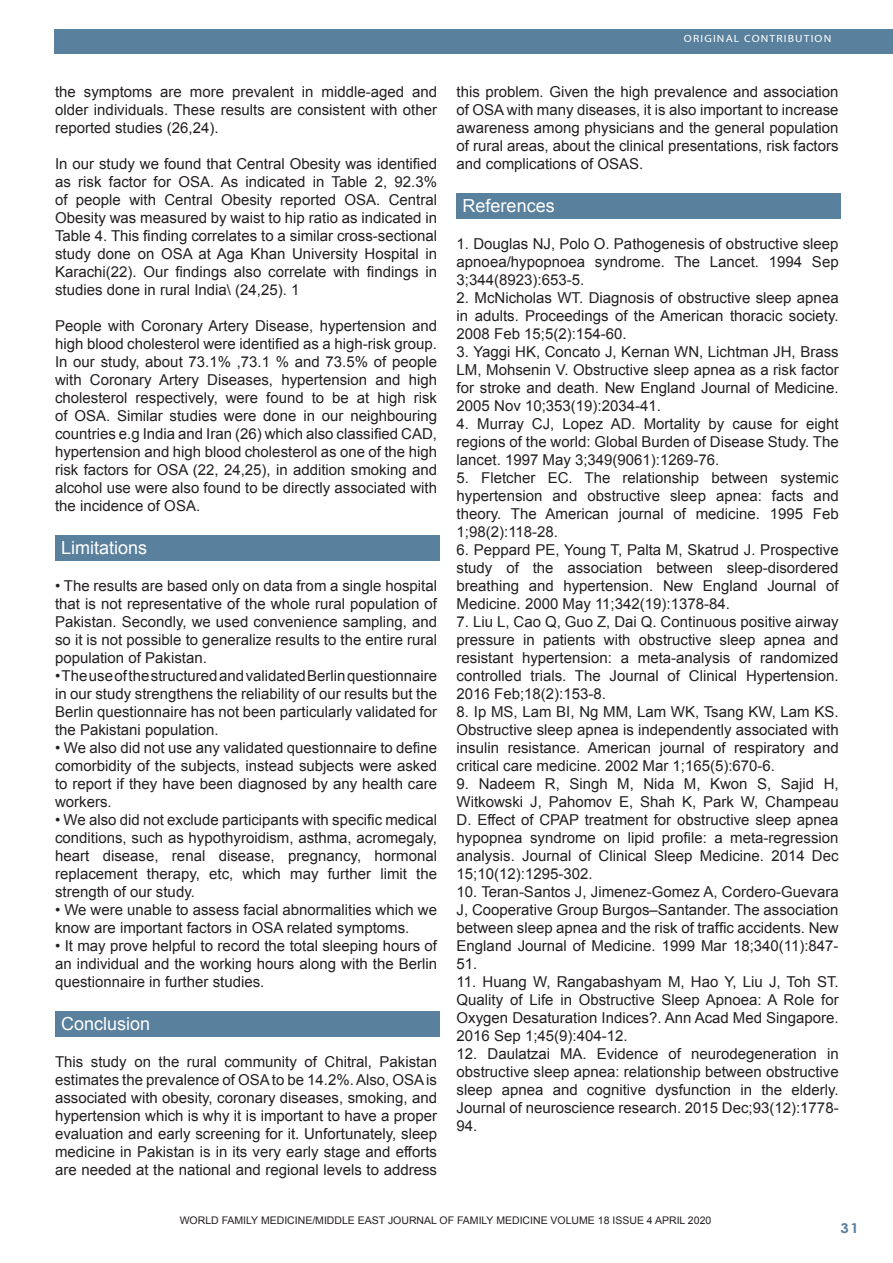
<style>
.page{position:relative;width:893px;height:1263px;background:#fff}
.page>*{position:absolute;margin:0;border:0;box-sizing:border-box;transform-origin:0 0}
.Footnote_Text{font:18px "Arial";color:#fff}
.Footnote_Text-2{font:15px/18px "Arial";color:#231f20;text-align:justify}
.t1{font:700 13.5px "Century Gothic";color:#59809c;scale:1.1 1}
.Footnote_Text-3{font:10.5px "Arial";color:#231f20}
.t2{font:10.5px "Myriad";letter-spacing:.1em;color:#fff;scale:1.1 1}
</style>
<div class="page">
<div style="left:54px;top:30px;width:839px;height:24px;background:#59809c"></div>
<div style="left:55px;top:535px;width:385px;height:26px;background:#59809c"></div>
<div style="left:55px;top:1011px;width:385px;height:26px;background:#59809c"></div>
<div style="left:457px;top:193px;width:384px;height:26px;background:#59809c"></div>
<p class="Footnote_Text-2" style="left:55px;top:83px;width:384px">the symptoms are more prevalent in middle-aged and older individuals. These results are consistent with other reported studies (26,24).</p>
<p class="Footnote_Text-2" style="left:55px;top:155px;width:384px">In our study we found that Central Obesity was identified as risk factor for OSA. As indicated in Table 2, 92.3% of people with Central Obesity reported OSA. Central Obesity was measured by waist to hip ratio as indicated in Table 4. This finding correlates to a similar cross-sectional study done on OSA at Aga Khan University Hospital in Karachi(22). Our findings also correlate with findings in studies done in rural India\ (24,25). 1</p>
<p class="Footnote_Text-2" style="left:55px;top:317px;width:384px">People with Coronary Artery Disease, hypertension and high blood cholesterol were identified as a high-risk group.<br>In our study, about 73.1% ,73.1 % and 73.5% of people with Coronary Artery Diseases, hypertension and high cholesterol respectively, were found to be at high risk of OSA. Similar studies were done in our neighbouring countries e.g India and Iran (26) which also classified CAD, hypertension and high blood cholesterol as one of the high risk factors for OSA (22, 24,25), in addition smoking and alcohol use were also found to be directly associated with the incidence of OSA.</p>
<p class="Footnote_Text" style="left:61px;top:536px;width:88px">Limitations</p>
<p class="Footnote_Text-2" style="left:55px;top:577px;width:384px">• The results are based only on data from a single hospital that is not representative of the whole rural population of Pakistan. Secondly, we used convenience sampling, and so it is not possible to generalize results to the entire rural population of Pakistan.</p>
<p class="Footnote_Text-2" style="left:55px;top:667px;width:384px">• The use of the structured and validated Berlin questionnaire in our study strengthens the reliability of our results but the Berlin questionnaire has not been particularly validated for the Pakistani population.</p>
<p class="Footnote_Text-2" style="left:55px;top:739px;width:384px">• We also did not use any validated questionnaire to define comorbidity of the subjects, instead subjects were asked to report if they have been diagnosed by any health care workers.</p>
<p class="Footnote_Text-2" style="left:55px;top:811px;width:384px">• We also did not exclude participants with specific medical conditions, such as hypothyroidism, asthma, acromegaly, heart disease, renal disease, pregnancy, hormonal replacement therapy, etc, which may further limit the strength of our study.</p>
<p class="Footnote_Text-2" style="left:55px;top:901px;width:384px">• We were unable to assess facial abnormalities which we know are important factors in OSA related symptoms.</p>
<p class="Footnote_Text-2" style="left:55px;top:937px;width:383px">• It may prove helpful to record the total sleeping hours of an individual and the working hours along with the Berlin questionnaire in further studies.</p>
<p class="Footnote_Text" style="left:61px;top:1012px;width:91px">Conclusion</p>
<p class="Footnote_Text-2" style="left:55px;top:1053px;width:384px">This study on the rural community of Chitral, Pakistan estimates the prevalence of OSA to be 14.2%. Also, OSA is associated with obesity, coronary diseases, smoking, and hypertension which is why it is important to have a proper evaluation and early screening for it. Unfortunately, sleep medicine in Pakistan is in its very early stage and efforts are needed at the national and regional levels to address</p>
<p class="t2" style="left:684px;top:34px;width:135px">ORIGINAL CONTRIBUTION</p>
<p class="Footnote_Text-2" style="left:457px;top:83px;width:383px">this problem. Given the high prevalence and association of OSA with many diseases, it is also important to increase awareness among physicians and the general population of rural areas, about the clinical presentations, risk factors and complications of OSAS.</p>
<p class="Footnote_Text" style="left:463px;top:194px;width:94px">References</p>
<p class="Footnote_Text-2" style="left:457px;top:235px;width:384px">1. Douglas NJ, Polo O. Pathogenesis of obstructive sleep apnoea/hypopnoea syndrome. The Lancet. 1994 Sep 3;344(8923):653-5.</p>
<p class="Footnote_Text-2" style="left:457px;top:289px;width:384px">2. McNicholas WT. Diagnosis of obstructive sleep apnea in adults. Proceedings of the American thoracic society.<br>2008 Feb 15;5(2):154-60.</p>
<p class="Footnote_Text-2" style="left:457px;top:343px;width:384px">3. Yaggi HK, Concato J, Kernan WN, Lichtman JH, Brass LM, Mohsenin V. Obstructive sleep apnea as a risk factor for stroke and death. New England Journal of Medicine.<br>2005 Nov 10;353(19):2034-41.</p>
<p class="Footnote_Text-2" style="left:457px;top:415px;width:384px">4. Murray CJ, Lopez AD. Mortality by cause for eight regions of the world: Global Burden of Disease Study. The lancet. 1997 May 3;349(9061):1269-76.</p>
<p class="Footnote_Text-2" style="left:457px;top:469px;width:384px">5. Fletcher EC. The relationship between systemic hypertension and obstructive sleep apnea: facts and theory. The American journal of medicine. 1995 Feb 1;98(2):118-28.</p>
<p class="Footnote_Text-2" style="left:457px;top:541px;width:384px">6. Peppard PE, Young T, Palta M, Skatrud J. Prospective study of the association between sleep-disordered breathing and hypertension. New England Journal of Medicine. 2000 May 11;342(19):1378-84.</p>
<p class="Footnote_Text-2" style="left:457px;top:613px;width:383px">7. Liu L, Cao Q, Guo Z, Dai Q. Continuous positive airway pressure in patients with obstructive sleep apnea and resistant hypertension: a meta-analysis of randomized controlled trials. The Journal of Clinical Hypertension.<br>2016 Feb;18(2):153-8.</p>
<p class="Footnote_Text-2" style="left:457px;top:703px;width:384px">8. Ip MS, Lam BI, Ng MM, Lam WK, Tsang KW, Lam KS.<br>Obstructive sleep apnea is independently associated with insulin resistance. American journal of respiratory and critical care medicine. 2002 Mar 1;165(5):670-6.</p>
<p class="Footnote_Text-2" style="left:457px;top:775px;width:384px">9. Nadeem R, Singh M, Nida M, Kwon S, Sajid H, Witkowski J, Pahomov E, Shah K, Park W, Champeau D. Effect of CPAP treatment for obstructive sleep apnea hypopnea syndrome on lipid profile: a meta-regression analysis. Journal of Clinical Sleep Medicine. 2014 Dec 15;10(12):1295-302.</p>
<p class="Footnote_Text-2" style="left:457px;top:883px;width:384px">10. Teran-Santos J, Jimenez-Gomez A, Cordero-Guevara J, Cooperative Group Burgos–Santander. The association between sleep apnea and the risk of traffic accidents. New England Journal of Medicine. 1999 Mar 18;340(11):847- 51.</p>
<p class="Footnote_Text-2" style="left:457px;top:973px;width:384px">11. Huang W, Rangabashyam M, Hao Y, Liu J, Toh ST.<br>Quality of Life in Obstructive Sleep Apnoea: A Role for Oxygen Desaturation Indices?. Ann Acad Med Singapore.<br>2016 Sep 1;45(9):404-12.</p>
<p class="Footnote_Text-2" style="left:457px;top:1045px;width:384px">12. Daulatzai MA. Evidence of neurodegeneration in obstructive sleep apnea: relationship between obstructive sleep apnea and cognitive dysfunction in the elderly.<br>Journal of neuroscience research. 2015 Dec;93(12):1778- 94.</p>
<p class="Footnote_Text-3" style="left:180px;top:1214px;width:533px">WORLD FAMILY MEDICINE/MIDDLE EAST JOURNAL OF FAMILY MEDICINE VOLUME 18 ISSUE 4 APRIL 2020</p>
<p class="t1" style="left:840px;top:1218px;width:18px">31</p>
</div>
